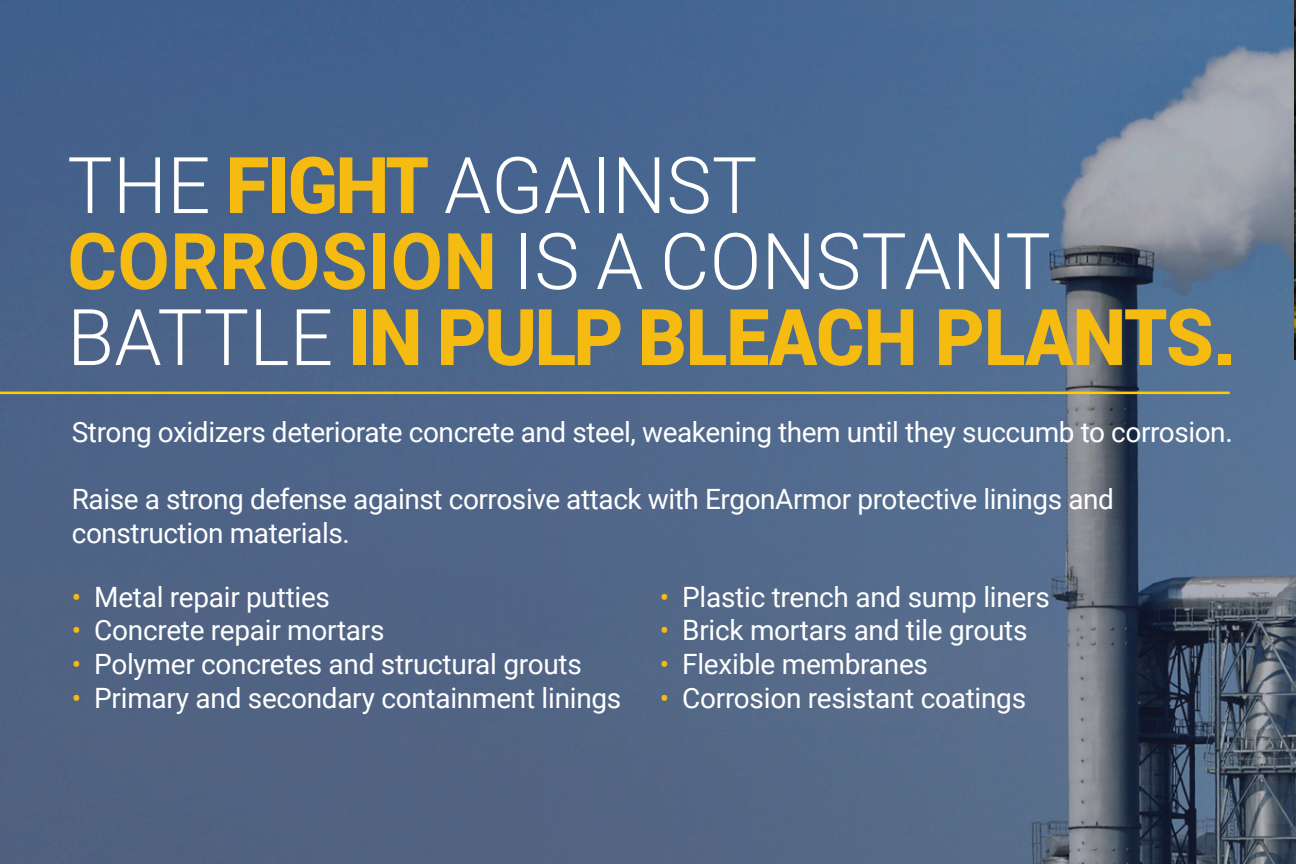
<style>
.page{position:relative;width:1296px;height:864px;background:#fff}
.page>*{position:absolute;margin:0;border:0;box-sizing:border-box;transform-origin:0 0}
.t1{font:900 78.2px/76px "Roboto";letter-spacing:-.015em;color:#f6bb10}
.t2{font:300 78.2px "Roboto";letter-spacing:.005em;color:#fff}
.t3{font:28px/33.6px "Roboto";letter-spacing:-.015em;color:#fff}
.s1{font-weight:900;color:#f6bb10}
.s2{font-weight:700}
.s3{font-weight:300;color:#fff}
.s4{color:#f6bb10}
</style>
<div class="page">
<img style="left:0;top:0;width:1296px;height:864px">
<hr style="left:0;top:392px;width:1230px;height:2px;background:#fc0">
<img style="left:1294px;top:0;width:2px;height:359px">
<p class="t2" style="left:67px;top:130px;width:691px">THE <span class="s1">FIGHT</span> AGAINST</p>
<p class="t1" style="left:67px;top:220px;width:1170px"><span class="s2">CORROSION</span> <span class="s3">IS A CONSTANT<br>BATTLE</span> IN PULP BLEACH PLANTS.</p>
<p class="t3" style="left:72px;top:414px;width:1162px">Strong oxidizers deteriorate concrete and steel, weakening them until they succumb to corrosion.</p>
<p class="t3" style="left:72px;top:481px;width:1044px">Raise a strong defense against corrosive attack with ErgonArmor protective linings and construction materials.</p>
<p class="t3" style="left:72px;top:579px;width:260px"><span class="s4">•</span> Metal repair putties</p>
<p class="t3" style="left:72px;top:613px;width:314px"><span class="s4">•</span> Concrete repair mortars</p>
<p class="t3" style="left:72px;top:646px;width:512px"><span class="s4">•</span> Polymer concretes and structural grouts</p>
<p class="t3" style="left:72px;top:680px;width:551px"><span class="s4">•</span> Primary and secondary containment linings</p>
<p class="t3" style="left:660px;top:579px;width:392px"><span class="s4">•</span> Plastic trench and sump liners</p>
<p class="t3" style="left:660px;top:613px;width:369px"><span class="s4">•</span> Brick mortars and tile grouts</p>
<p class="t3" style="left:660px;top:646px;width:270px"><span class="s4">•</span> Flexible membranes</p>
<p class="t3" style="left:660px;top:680px;width:368px"><span class="s4">•</span> Corrosion resistant coatings</p>
</div>
